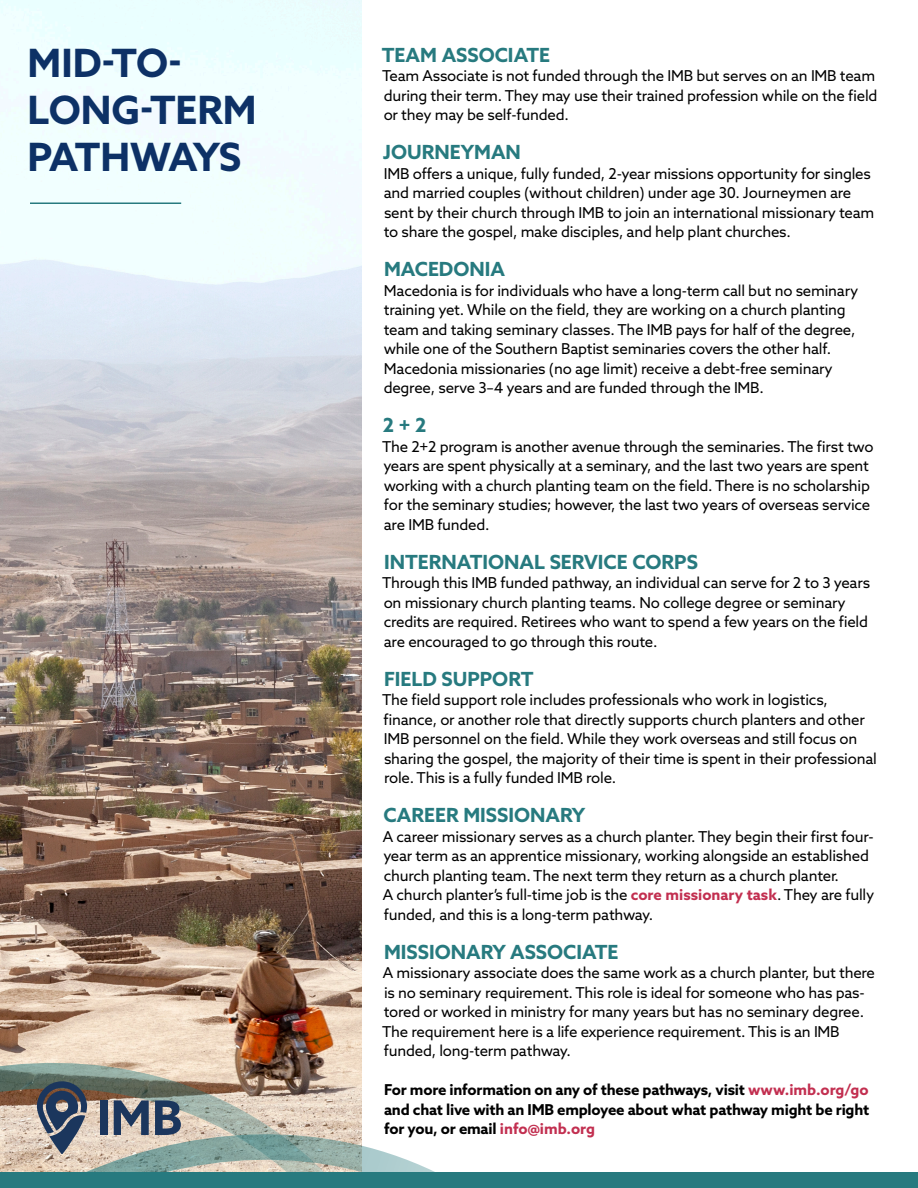
<style>
.page{position:relative;width:918px;height:1188px;background:#fff}
.page>*{position:absolute;margin:0;border:0;box-sizing:border-box;transform-origin:0 0}
.t1{font:700 39px/46.8px "Azo Sans";color:#0d3166}
.t2{font:700 39px "Azo Sans";letter-spacing:-.075em;color:#0d3166}
.t3{font:700 19.5px "Azo Sans";color:#277a7f}
.t4{font:15px/19.5px "Azo Sans";letter-spacing:-.015em;color:#000}
.t5{font:700 15px/19.5px "Azo Sans";letter-spacing:-.015em;color:#000;text-align:justify}
.s1{font-weight:700;color:#c22f50}
.s2{color:#c22f50}
</style>
<div class="page">
<img style="left:0;top:0;width:362px;height:1041px">
<hr style="left:30px;top:202px;width:151px;height:2px;background:#277a7f">
<svg style="left:397px;top:1156px;width:198px;height:17px"></svg>
<div style="left:0;top:1173px;width:918px;height:15px;background:#277a7f"></div>
<img style="left:0;top:1041px;width:397px;height:132px">
<div style="left:100px;top:1100px;width:7px;height:35px;background:#1b365d"></div>
<svg style="left:114px;top:1100px;width:35px;height:35px"></svg>
<svg style="left:155px;top:1100px;width:26px;height:35px"></svg>
<svg style="left:37px;top:1081px;width:50px;height:73px;background:#696f7b"></svg>
<p class="t1" style="left:28px;top:39px;width:231px">MID-TO-<br>LONG-TERM</p>
<p class="t2" style="left:28px;top:131px;width:215px">PATHWAYS</p>
<p class="t3" style="left:382px;top:42px;width:170px">TEAM ASSOCIATE</p>
<p class="t4" style="left:382px;top:66px;width:497px">Team Associate is not funded through the IMB but serves on an IMB team during their term. They may use their trained profession while on the field or they may be self-funded.</p>
<p class="t3" style="left:383px;top:139px;width:139px">JOURNEYMAN</p>
<p class="t4" style="left:384px;top:164px;width:492px">IMB offers a unique, fully funded, 2-year missions opportunity for singles and married couples (without children) under age 30. Journeymen are sent by their church through IMB to join an international missionary team to share the gospel, make disciples, and help plant churches.</p>
<p class="t3" style="left:384px;top:256px;width:123px">MACEDONIA</p>
<p class="t4" style="left:384px;top:281px;width:476px">Macedonia is for individuals who have a long-term call but no seminary training yet. While on the field, they are working on a church planting team and taking seminary classes. The IMB pays for half of the degree, while one of the Southern Baptist seminaries covers the other half.<br>Macedonia missionaries (no age limit) receive a debt-free seminary degree, serve 3–4 years and are funded through the IMB.</p>
<p class="t3" style="left:383px;top:412px;width:45px">2 + 2</p>
<p class="t4" style="left:382px;top:437px;width:493px">The 2+2 program is another avenue through the seminaries. The first two years are spent physically at a seminary, and the last two years are spent working with a church planting team on the field. There is no scholarship for the seminary studies; however, the last two years of overseas service are IMB funded.</p>
<p class="t3" style="left:384px;top:549px;width:315px">INTERNATIONAL SERVICE CORPS</p>
<p class="t4" style="left:382px;top:573px;width:490px">Through this IMB funded pathway, an individual can serve for 2 to 3 years on missionary church planting teams. No college degree or seminary credits are required. Retirees who want to spend a few years on the field are encouraged to go through this route.</p>
<p class="t3" style="left:384px;top:666px;width:151px">FIELD SUPPORT</p>
<p class="t4" style="left:382px;top:690px;width:496px">The field support role includes professionals who work in logistics, finance, or another role that directly supports church planters and other IMB personnel on the field. While they work overseas and still focus on sharing the gospel, the majority of their time is spent in their professional role. This is a fully funded IMB role.</p>
<p class="t3" style="left:384px;top:802px;width:203px">CAREER MISSIONARY</p>
<p class="t4" style="left:383px;top:827px;width:493px">A career missionary serves as a church planter. They begin their first four&shy;year term as an apprentice missionary, working alongside an established church planting team. The next term they return as a church planter.<br>A church planter’s full-time job is the <span class="s1">core missionary task</span>. They are fully funded, and this is a long-term pathway.</p>
<p class="t3" style="left:384px;top:939px;width:236px">MISSIONARY ASSOCIATE</p>
<p class="t4" style="left:382px;top:963px;width:495px">A missionary associate does the same work as a church planter, but there is no seminary requirement. This role is ideal for someone who has pas&shy;tored or worked in ministry for many years but has no seminary degree.<br>The requirement here is a life experience requirement. This is an IMB funded, long-term pathway.</p>
<p class="t5" style="left:384px;top:1080px;width:487px">For more information on any of these pathways, visit <span class="s2">www.imb.org/go </span>and chat live with an IMB employee about what pathway might be right for you, or email <span class="s2">info@imb.org</span></p>
</div>
